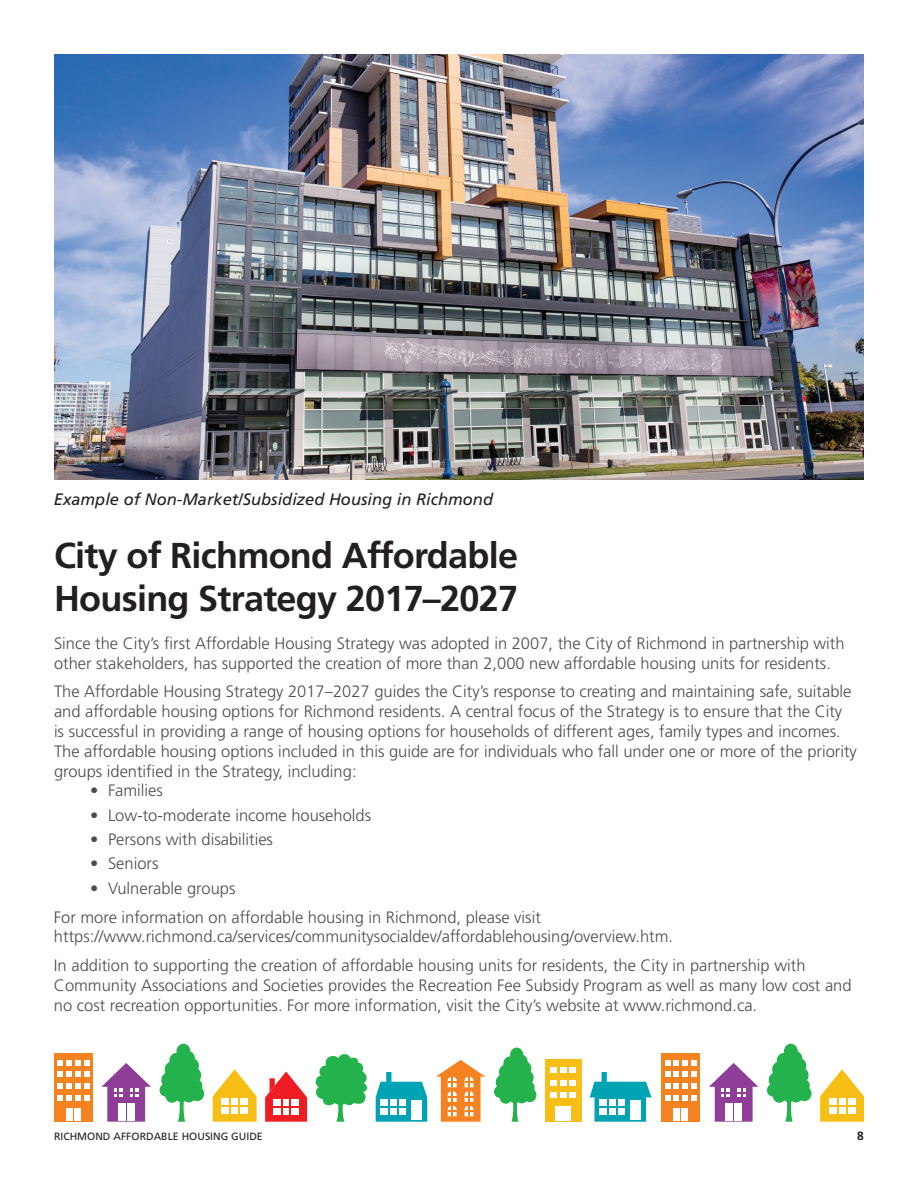
<style>
.page{position:relative;width:918px;height:1188px;background:#fff}
.page>*{position:absolute;margin:0;border:0;box-sizing:border-box;transform-origin:0 0}
.t1{font:700 36px/43.2px "Frutiger LT Std";letter-spacing:-.02em;color:#231f20}
.t2{font:300 16.5px/19.8px "Frutiger LT Std";color:#4b4c4d}
.t3{font:italic 16.5px "Frutiger LT Std";color:#231f20}
.t4{font:700 12px "Frutiger LT Std";color:#231f20}
.t5{font:10.5px "Frutiger LT Std";color:#231f20}
</style>
<div class="page">
<div style="left:54px;top:1053px;width:39px;height:69px;background:#f58220"></div>
<div style="left:74px;top:1108px;width:7px;height:13px;background:#fff"></div>
<div style="left:66px;top:1108px;width:7px;height:13px;background:#fff"></div>
<svg style="left:57px;top:1095px;width:33px;height:5px"></svg>
<svg style="left:57px;top:1083px;width:33px;height:6px"></svg>
<svg style="left:57px;top:1072px;width:33px;height:5px"></svg>
<svg style="left:57px;top:1060px;width:33px;height:5px"></svg>
<div style="left:545px;top:1059px;width:36px;height:63px;background:#f7be16"></div>
<div style="left:563px;top:1106px;width:8px;height:15px;background:#fff"></div>
<div style="left:555px;top:1106px;width:7px;height:15px;background:#fff"></div>
<svg style="left:550px;top:1092px;width:26px;height:6px"></svg>
<svg style="left:550px;top:1080px;width:26px;height:6px"></svg>
<svg style="left:550px;top:1067px;width:26px;height:6px"></svg>
<svg style="left:316px;top:1054px;width:52px;height:68px"></svg>
<svg style="left:101px;top:1063px;width:50px;height:59px"></svg>
<svg style="left:590px;top:1072px;width:61px;height:50px"></svg>
<hr style="left:599px;top:1106px;width:26px;height:2px;background:#00a3b3">
<svg style="left:376px;top:1072px;width:51px;height:50px"></svg>
<hr style="left:381px;top:1106px;width:25px;height:2px;background:#00a3b3">
<svg style="left:436px;top:1060px;width:49px;height:62px"></svg>
<svg style="left:160px;top:1044px;width:44px;height:78px"></svg>
<svg style="left:494px;top:1048px;width:42px;height:74px"></svg>
<svg style="left:213px;top:1069px;width:44px;height:53px"></svg>
<hr style="left:221px;top:1105px;width:27px;height:2px;background:#f7be16">
<svg style="left:265px;top:1072px;width:42px;height:50px"></svg>
<hr style="left:273px;top:1106px;width:26px;height:2px;background:#ee1d23">
<div style="left:661px;top:1053px;width:39px;height:69px;background:#f58220"></div>
<div style="left:681px;top:1108px;width:7px;height:13px;background:#fff"></div>
<div style="left:673px;top:1108px;width:7px;height:13px;background:#fff"></div>
<svg style="left:665px;top:1095px;width:32px;height:5px"></svg>
<svg style="left:665px;top:1083px;width:32px;height:6px"></svg>
<svg style="left:665px;top:1072px;width:32px;height:5px"></svg>
<svg style="left:665px;top:1060px;width:32px;height:5px"></svg>
<svg style="left:709px;top:1063px;width:49px;height:59px"></svg>
<svg style="left:767px;top:1044px;width:45px;height:78px"></svg>
<svg style="left:820px;top:1069px;width:44px;height:53px"></svg>
<hr style="left:829px;top:1105px;width:26px;height:2px;background:#f7be16">
<img style="left:54px;top:54px;width:810px;height:426px">
<p class="t3" style="left:54px;top:490px;width:441px">Example of Non-Market/Subsidized Housing in Richmond</p>
<h1 class="t1" style="left:54px;top:534px;width:466px">City of Richmond Affordable<br>Housing Strategy 2017–2027</h1>
<p class="t2" style="left:54px;top:634px;width:792px">Since the City’s first Affordable Housing Strategy was adopted in 2007, the City of Richmond in partnership with other stakeholders, has supported the creation of more than 2,000 new affordable housing units for residents.</p>
<p class="t2" style="left:54px;top:682px;width:804px">The Affordable Housing Strategy 2017–2027 guides the City’s response to creating and maintaining safe, suitable and affordable housing options for Richmond residents. A central focus of the Strategy is to ensure that the City<br>is successful in providing a range of housing options for households of different ages, family types and incomes.<br>The affordable housing options included in this guide are for individuals who fall under one or more of the priority groups identified in the Strategy, including:</p>
<p class="t2" style="left:90px;top:781px;width:74px">• Families</p>
<p class="t2" style="left:90px;top:805px;width:283px">• Low-to-moderate income households</p>
<p class="t2" style="left:90px;top:830px;width:185px">• Persons with disabilities</p>
<p class="t2" style="left:90px;top:854px;width:70px">• Seniors</p>
<p class="t2" style="left:54px;top:874px;width:488px;line-height:28.8px;text-indent:36px">• Vulnerable groups<br>For more information on affordable housing in Richmond, please visit</p>
<p class="t2" style="left:54px;top:922px;width:753px;line-height:28.8px">https://www.richmond.ca/services/communitysocialdev/affordablehousing/overview.htm.<br>In addition to supporting the creation of affordable housing units for residents, the City in partnership with</p>
<p class="t2" style="left:54px;top:976px;width:799px">Community Associations and Societies provides the Recreation Fee Subsidy Program as well as many low cost and no cost recreation opportunities. For more information, visit the City’s website at www.richmond.ca.</p>
<p class="t5" style="left:54px;top:1130px;width:210px">RICHMOND AFFORDABLE HOUSING GUIDE</p>
<p class="t4" style="left:857px;top:1129px;width:8px">8</p>
</div>
